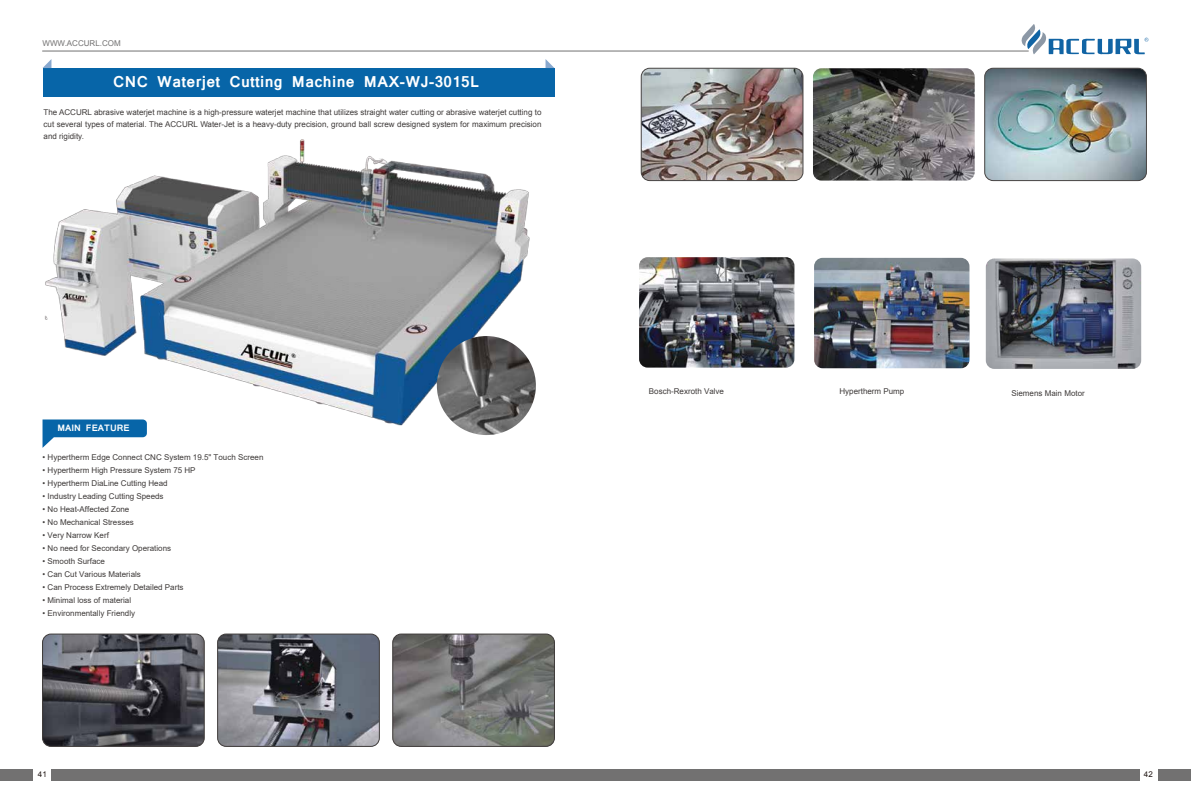
<style>
.page{position:relative;width:1191px;height:808px;background:#fff}
.page>*{position:absolute;margin:0;border:0;box-sizing:border-box;transform-origin:0 0}
.t1{font:700 17px "Latha";letter-spacing:.02em;color:#fff}
.t2{font:700 10px "Latha";color:#fff}
.t3{font:8px/12px "Arial";color:#3e3a39;text-align:justify}
.t4{font:8px "Arial";color:#727171}
.t5{font:8px "Arial";color:#221815}
</style>
<div class="page">
<img style="left:42px;top:139px;width:494px;height:296px">
<div style="left:43px;top:68px;width:511px;height:28px;background:#0765a8"></div>
<svg style="left:43px;top:59px;width:8px;height:9px"></svg>
<svg style="left:545px;top:59px;width:9px;height:9px"></svg>
<svg style="left:43px;top:419px;width:104px;height:29px"></svg>
<div style="left:0;top:769px;width:33px;height:11px;background:#727171"></div>
<div style="left:51px;top:769px;width:1088px;height:11px;background:#727171"></div>
<div style="left:1158px;top:769px;width:33px;height:11px;background:#727171"></div>
<img style="left:437px;top:336px;width:99px;height:99px;border-radius:50px">
<img style="left:641px;top:68px;width:162px;height:113px">
<div style="left:641px;top:68px;width:162px;height:113px;border:1px solid #474443;border-radius:9px"></div>
<img style="left:813px;top:68px;width:161px;height:113px">
<img style="left:984px;top:68px;width:162px;height:113px">
<div style="left:984px;top:68px;width:163px;height:113px;border:1px solid #474443;border-radius:9px"></div>
<img style="left:43px;top:635px;width:160px;height:111px">
<div style="left:42px;top:633px;width:163px;height:114px;border:1px solid #3e3a39;border-radius:9px"></div>
<img style="left:218px;top:635px;width:161px;height:111px">
<div style="left:217px;top:633px;width:163px;height:114px;border:1px solid #3e3a39;border-radius:9px"></div>
<img style="left:394px;top:635px;width:160px;height:111px">
<div style="left:392px;top:633px;width:163px;height:114px;border:1px solid #3e3a39;border-radius:9px"></div>
<img style="left:639px;top:257px;width:155px;height:111px">
<img style="left:814px;top:258px;width:155px;height:110px">
<img style="left:985px;top:258px;width:156px;height:111px">
<hr style="left:43px;top:51px;width:985px;height:1px;background:#727171">
<svg style="left:1021px;top:24px;width:127px;height:30px"></svg>
<p class="t4" style="left:43px;top:38px;width:80px">WWW.ACCURL.COM</p>
<p class="t1" style="left:113px;top:68px;width:367px">CNC Waterjet Cutting Machine MAX-WJ-3015L</p>
<p class="t3" style="left:44px;top:106px;width:499px">The ACCURL abrasive waterjet machine is a high-pressure waterjet machine that utilizes straight water cutting or abrasive waterjet cutting to cut several types of material. The ACCURL Water-Jet is a heavy-duty precision, ground ball screw designed system for maximum precision and rigidity.</p>
<p class="t2" style="left:57px;top:420px;width:74px">MAIN FEATURE</p>
<p class="t3" style="left:43px;top:451px;width:222px">• Hypertherm Edge Connect CNC System 19.5" Touch Screen</p>
<p class="t3" style="left:43px;top:464px;width:155px">• Hypertherm High Pressure System 75 HP</p>
<p class="t3" style="left:43px;top:477px;width:127px">• Hypertherm DiaLine Cutting Head</p>
<p class="t3" style="left:43px;top:490px;width:123px">• Industry Leading Cutting Speeds</p>
<p class="t3" style="left:43px;top:503px;width:88px">• No Heat-Affected Zone</p>
<p class="t3" style="left:43px;top:516px;width:93px">• No Mechanical Stresses</p>
<p class="t3" style="left:43px;top:529px;width:68px">• Very Narrow Kerf</p>
<p class="t3" style="left:43px;top:542px;width:130px">• No need for Secondary Operations</p>
<p class="t3" style="left:43px;top:555px;width:64px">• Smooth Surface</p>
<p class="t3" style="left:43px;top:568px;width:100px">• Can Cut Various Materials</p>
<p class="t3" style="left:43px;top:581px;width:143px">• Can Process Extremely Detailed Parts</p>
<p class="t3" style="left:43px;top:594px;width:90px">• Minimal loss of material</p>
<p class="t3" style="left:43px;top:607px;width:94px">• Environmentally Friendly</p>
<p class="t3" style="left:649px;top:385px;width:77px">Bosch-Rexroth Valve</p>
<p class="t3" style="left:839px;top:386px;width:66px">Hypertherm Pump</p>
<p class="t3" style="left:1011px;top:387px;width:75px">Siemens Main Motor</p>
<p class="t5" style="left:38px;top:769px;width:10px">41</p>
<p class="t5" style="left:1143px;top:769px;width:10px">42</p>
</div>
